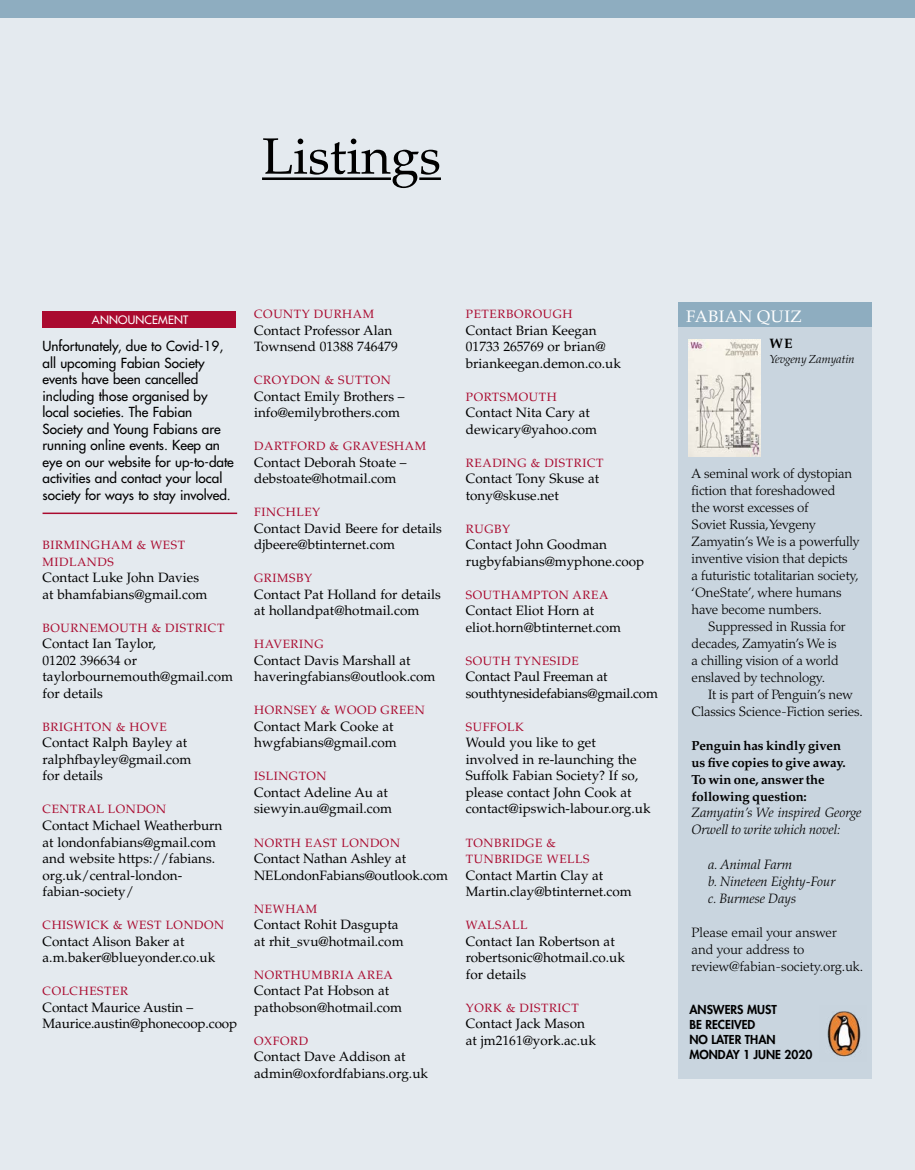
<style>
.page{position:relative;width:915px;height:1170px;background:#fff}
.page>*{position:absolute;margin:0;border:0;box-sizing:border-box;transform-origin:0 0}
.t1{font:51px "Palatino LT Std";color:#000}
.t2{font:16.65px "Palatino LT Std";letter-spacing:.03em;color:#fff}
.t3{font:700 13.65px "Palatino LT Std";color:#000}
.t4{font:13.5px/16.5px "Palatino LT Std";color:#000}
.t5{font:300 13.5px/17px "Palatino LT Std";letter-spacing:-.01em;color:#000}
.t6{font:500 13.5px/16.5px "Futura Std";color:#000}
.t7{font:italic 300 13.5px/17px "Palatino LT Std";color:#000}
.t8{font:13.5px/16.5px "Palatino LT Std";letter-spacing:-.02em;color:#000}
.t9{font:700 13.2px/17px "Palatino LT Std";letter-spacing:-.01em;color:#000}
.t10{font:12px/16.5px "Palatino LT Std";letter-spacing:.05em;color:#aa0a2f}
.t11{font:800 12px/15px "Futura Std";color:#000}
.t12{font:italic 300 11.7px "Palatino LT Std";color:#000}
.t13{font:500 11.25px "Futura Std";letter-spacing:.015em;color:#fff}
</style>
<div class="page">
<div style="left:0;top:0;width:914px;height:1169px;background:#e4eaef"></div>
<hr style="left:43px;top:512px;width:194px;height:2px;background:#aa0a2f">
<div style="left:43px;top:311px;width:193px;height:17px;background:#aa0a2f"></div>
<hr style="left:262px;top:177px;width:129px;height:3px;background:#000">
<hr style="left:419px;top:177px;width:22px;height:3px;background:#000">
<div style="left:678px;top:321px;width:194px;height:757px;background:#c9d5df"></div>
<div style="left:678px;top:302px;width:194px;height:24px;background:#8eadc0"></div>
<img style="left:827px;top:1011px;width:34px;height:46px">
<img style="left:688px;top:339px;width:72px;height:118px">
<div style="left:0;top:0;width:914px;height:18px;background:#8eadc0"></div>
<h1 class="t1" style="left:262px;top:126px;width:180px">Listings</h1>
<p class="t13" style="left:92px;top:312px;width:98px">ANNOUNCEMENT</p>
<p class="t6" style="left:43px;top:338px;width:193px">Unfortunately, due to Covid-19, all upcoming Fabian Society events have been cancelled including those organised by local societies. The Fabian<br>Society and Young Fabians are running online events. Keep an eye on our website for up-to-date activities and contact your local society for ways to stay involved.</p>
<p class="t10" style="left:43px;top:537px;width:144px">BIRMINGHAM &amp; WEST<br>MIDLANDS</p>
<p class="t4" style="left:43px;top:569px;width:166px">Contact Luke John Davies at bhamfabians@gmail.com</p>
<p class="t10" style="left:43px;top:619px;width:183px">BOURNEMOUTH &amp; DISTRICT</p>
<p class="t4" style="left:43px;top:635px;width:192px">Contact Ian Taylor,<br>01202 396634 or taylorbournemouth@gmail.com for details</p>
<p class="t10" style="left:43px;top:718px;width:126px">BRIGHTON &amp; HOVE</p>
<p class="t4" style="left:43px;top:734px;width:150px">Contact Ralph Bayley at ralphfbayley@gmail.com for details</p>
<p class="t10" style="left:43px;top:801px;width:125px">CENTRAL LONDON</p>
<p class="t4" style="left:43px;top:817px;width:181px">Contact Michael Weatherburn at londonfabians@gmail.com and website https://fabians. org.uk/central-london&shy;fabian-society/</p>
<p class="t10" style="left:43px;top:916px;width:183px">CHISWICK &amp; WEST LONDON</p>
<p class="t4" style="left:43px;top:932px;width:174px">Contact Alison Baker at a.m.baker@blueyonder.co.uk</p>
<p class="t10" style="left:43px;top:982px;width:87px">COLCHESTER</p>
<p class="t4" style="left:43px;top:998px;width:196px">Contact Maurice Austin –<br>Maurice.austin@phonecoop.coop</p>
<p class="t10" style="left:254px;top:306px;width:121px">COUNTY DURHAM</p>
<p class="t4" style="left:254px;top:322px;width:145px">Contact Professor Alan<br>Townsend 01388 746479</p>
<p class="t10" style="left:254px;top:372px;width:138px">CROYDON &amp; SUTTON</p>
<p class="t4" style="left:254px;top:388px;width:152px">Contact Emily Brothers – info@emilybrothers.com</p>
<p class="t10" style="left:254px;top:438px;width:173px">DARTFORD &amp; GRAVESHAM</p>
<p class="t4" style="left:254px;top:454px;width:154px">Contact Deborah Stoate – debstoate@hotmail.com</p>
<p class="t10" style="left:254px;top:504px;width:68px">FINCHLEY</p>
<p class="t4" style="left:254px;top:520px;width:189px">Contact David Beere for details djbeere@btinternet.com</p>
<p class="t10" style="left:254px;top:570px;width:59px">GRIMSBY</p>
<p class="t4" style="left:254px;top:586px;width:188px">Contact Pat Holland for details at hollandpat@hotmail.com</p>
<p class="t10" style="left:254px;top:636px;width:71px">HAVERING</p>
<p class="t4" style="left:254px;top:652px;width:183px">Contact Davis Marshall at haveringfabians@outlook.com</p>
<p class="t10" style="left:254px;top:702px;width:172px">HORNSEY &amp; WOOD GREEN</p>
<p class="t4" style="left:254px;top:718px;width:144px">Contact Mark Cooke at hwgfabians@gmail.com</p>
<p class="t10" style="left:254px;top:768px;width:74px">ISLINGTON</p>
<p class="t4" style="left:254px;top:784px;width:139px">Contact Adeline Au at siewyin.au@gmail.com</p>
<p class="t10" style="left:254px;top:834px;width:147px">NORTH EAST LONDON</p>
<p class="t4" style="left:254px;top:850px;width:195px">Contact Nathan Ashley at<br>NELondonFabians@outlook.com</p>
<p class="t10" style="left:254px;top:900px;width:64px">NEWHAM</p>
<p class="t4" style="left:254px;top:916px;width:151px">Contact Rohit Dasgupta at rhit_svu@hotmail.com</p>
<p class="t10" style="left:254px;top:966px;width:140px">NORTHUMBRIA AREA</p>
<p class="t4" style="left:254px;top:982px;width:149px">Contact Pat Hobson at pathobson@hotmail.com</p>
<p class="t10" style="left:254px;top:1032px;width:55px">OXFORD</p>
<p class="t4" style="left:254px;top:1048px;width:175px">Contact Dave Addison at admin@oxfordfabians.org.uk</p>
<p class="t10" style="left:465px;top:306px;width:108px">PETERBOROUGH</p>
<p class="t4" style="left:465px;top:322px;width:156px">Contact Brian Keegan<br>01733 265769 or brian@ briankeegan.demon.co.uk</p>
<p class="t10" style="left:465px;top:388px;width:92px">PORTSMOUTH</p>
<p class="t4" style="left:465px;top:404px;width:133px">Contact Nita Cary at dewicary@yahoo.com</p>
<p class="t10" style="left:465px;top:454px;width:139px">READING &amp; DISTRICT</p>
<p class="t4" style="left:465px;top:470px;width:135px">Contact Tony Skuse at tony@skuse.net</p>
<p class="t10" style="left:465px;top:520px;width:46px">RUGBY</p>
<p class="t4" style="left:465px;top:536px;width:180px">Contact John Goodman rugbyfabians@myphone.coop</p>
<p class="t10" style="left:465px;top:586px;width:144px">SOUTHAMPTON AREA</p>
<p class="t4" style="left:465px;top:602px;width:157px">Contact Eliot Horn at eliot.horn@btinternet.com</p>
<p class="t10" style="left:465px;top:652px;width:114px">SOUTH TYNESIDE</p>
<p class="t8" style="left:465px;top:668px;width:194px">Contact Paul Freeman at southtynesidefabians@gmail.com</p>
<p class="t10" style="left:465px;top:718px;width:60px">SUFFOLK</p>
<p class="t4" style="left:465px;top:734px;width:186px">Would you like to get involved in re-launching the<br>Suffolk Fabian Society? If so, please contact John Cook at contact@ipswich-labour.org.uk</p>
<p class="t10" style="left:465px;top:834px;width:125px">TONBRIDGE &amp;<br>TUNBRIDGE WELLS</p>
<p class="t4" style="left:465px;top:866px;width:167px">Contact Martin Clay at<br>Martin.clay@btinternet.com</p>
<p class="t10" style="left:465px;top:916px;width:63px">WALSALL</p>
<p class="t4" style="left:465px;top:932px;width:161px">Contact Ian Robertson at robertsonic@hotmail.co.uk for details</p>
<p class="t10" style="left:465px;top:999px;width:114px">YORK &amp; DISTRICT</p>
<p class="t4" style="left:465px;top:1015px;width:131px">Contact Jack Mason at jm2161@york.ac.uk</p>
<p class="t2" style="left:686px;top:306px;width:117px">FABIAN QUIZ</p>
<p class="t3" style="left:769px;top:335px;width:25px">we</p>
<p class="t12" style="left:769px;top:352px;width:87px">Yevgeny Zamyatin</p>
<p class="t5" style="left:691px;top:464px;width:169px">A seminal work of dystopian fiction that foreshadowed<br>the worst excesses of<br>Soviet Russia, Yevgeny<br>Zamyatin’s We is a powerfully inventive vision that depicts<br>a futuristic totalitarian society, ‘OneState’, where humans have become numbers.</p>
<p class="t5" style="left:691px;top:617px;width:155px;text-indent:16px">Suppressed in Russia for decades, Zamyatin’s We is a chilling vision of a world enslaved by technology.</p>
<p class="t5" style="left:691px;top:685px;width:173px;text-align:center">It is part of Penguin’s new<br>Classics Science-Fiction series.</p>
<p class="t9" style="left:691px;top:736px;width:156px">Penguin has kindly given us five copies to give away.<br>To win one, answer the following question:</p>
<p class="t7" style="left:691px;top:804px;width:171px;line-height:16.5px">Zamyatin’s We inspired George<br>Orwell to write which novel:</p>
<p class="t7" style="left:708px;top:855px;width:129px">a. Animal Farm<br>b. Nineteen Eighty-Four c. Burmese Days</p>
<p class="t5" style="left:691px;top:923px;width:173px">Please email your answer<br>and your address to review@fabian-society.org.uk.</p>
<p class="t11" style="left:689px;top:1002px;width:124px">ANSWERS MUST<br>BE RECEIVED<br>NO LATER THAN<br>MONDAY 1 JUNE 2020</p>
</div>
